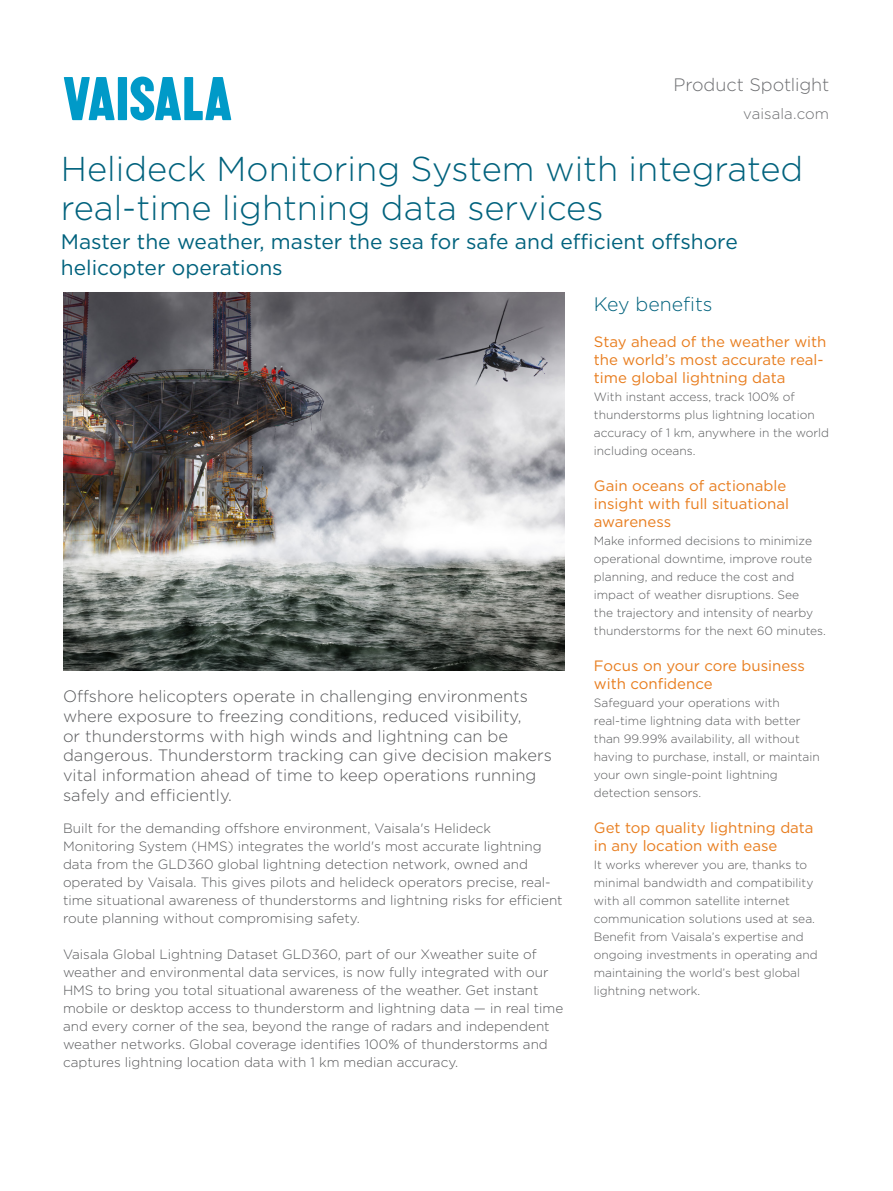
<style>
.page{position:relative;width:893px;height:1191px;background:#fff}
.page>*{position:absolute;margin:0;border:0;box-sizing:border-box;transform-origin:0 0}
.t1{font:300 34.5px/39px "Gotham";color:#00627d}
.t2{font:21px/25.2px "Gotham";color:#00627d}
.t3{font:300 19.5px "Gotham";color:#00627d}
.t4{font:300 18px "Gotham";letter-spacing:-.005em;color:#6d6e71}
.t5{font:300 16.5px/19.8px "Gotham";color:#58595b}
.t6{font:15px/18px "Gotham";color:#e87d1e}
.t7{font:300 15px "Gotham";letter-spacing:.005em;color:#6d6e71}
.t8{font:300 13.5px/18px "Gotham";color:#58595b}
.t9{font:300 12px/18px "Gotham";color:#58595b}
</style>
<div class="page">
<img style="left:64px;top:293px;width:500px;height:378px">
<svg style="left:64px;top:77px;width:51px;height:43px"></svg>
<div style="left:118px;top:77px;width:9px;height:43px;background:#009ac8"></div>
<svg style="left:130px;top:77px;width:101px;height:43px"></svg>
<h3 class="t4" style="left:673px;top:73px;width:157px">Product Spotlight</h3>
<p class="t7" style="left:743px;top:105px;width:88px">vaisala.com</p>
<h1 class="t1" style="left:61px;top:148px;width:744px">Helideck Monitoring System with integrated real-time lightning data services</h1>
<h2 class="t2" style="left:61px;top:229px;width:678px">Master the weather, master the sea for safe and efficient offshore helicopter operations</h2>
<p class="t5" style="left:63px;top:686px;width:490px">Offshore helicopters operate in challenging environments where exposure to freezing conditions, reduced visibility,<br>or thunderstorms with high winds and lightning can be dangerous. Thunderstorm tracking can give decision makers vital information ahead of time to keep operations running safely and efficiently.</p>
<p class="t8" style="left:63px;top:818px;width:501px">Built for the demanding offshore environment, Vaisala's Helideck Monitoring System (HMS) integrates the world's most accurate lightning data from the GLD360 global lightning detection network, owned and operated by Vaisala. This gives pilots and helideck operators precise, real&shy;time situational awareness of thunderstorms and lightning risks for efficient route planning without compromising safety.</p>
<p class="t8" style="left:63px;top:944px;width:502px">Vaisala Global Lightning Dataset GLD360, part of our Xweather suite of weather and environmental data services, is now fully integrated with our HMS to bring you total situational awareness of the weather. Get instant mobile or desktop access to thunderstorm and lightning data — in real time and every corner of the sea, beyond the range of radars and independent weather networks. Global coverage identifies 100% of thunderstorms and captures lightning location data with 1 km median accuracy.</p>
<h3 class="t3" style="left:594px;top:291px;width:120px">Key benefits</h3>
<p class="t6" style="left:594px;top:332px;width:234px">Stay ahead of the weather with the world’s most accurate real&shy;time global lightning data</p>
<p class="t9" style="left:594px;top:387px;width:237px">With instant access, track 100% of thunderstorms plus lightning location accuracy of 1 km, anywhere in the world including oceans.</p>
<p class="t6" style="left:594px;top:476px;width:197px">Gain oceans of actionable insight with full situational awareness</p>
<p class="t9" style="left:594px;top:531px;width:234px">Make informed decisions to minimize operational downtime, improve route planning, and reduce the cost and impact of weather disruptions. See<br>the trajectory and intensity of nearby thunderstorms for the next 60 minutes.</p>
<p class="t6" style="left:594px;top:656px;width:213px">Focus on your core business with confidence</p>
<p class="t9" style="left:594px;top:693px;width:227px">Safeguard your operations with real-time lightning data with better than 99.99% availability, all without having to purchase, install, or maintain your own single-point lightning detection sensors.</p>
<p class="t6" style="left:594px;top:818px;width:221px">Get top quality lightning data in any location with ease</p>
<p class="t9" style="left:594px;top:855px;width:225px">It works wherever you are, thanks to minimal bandwidth and compatibility with all common satellite internet communication solutions used at sea.<br>Benefit from Vaisala’s expertise and ongoing investments in operating and maintaining the world’s best global lightning network.</p>
</div>
